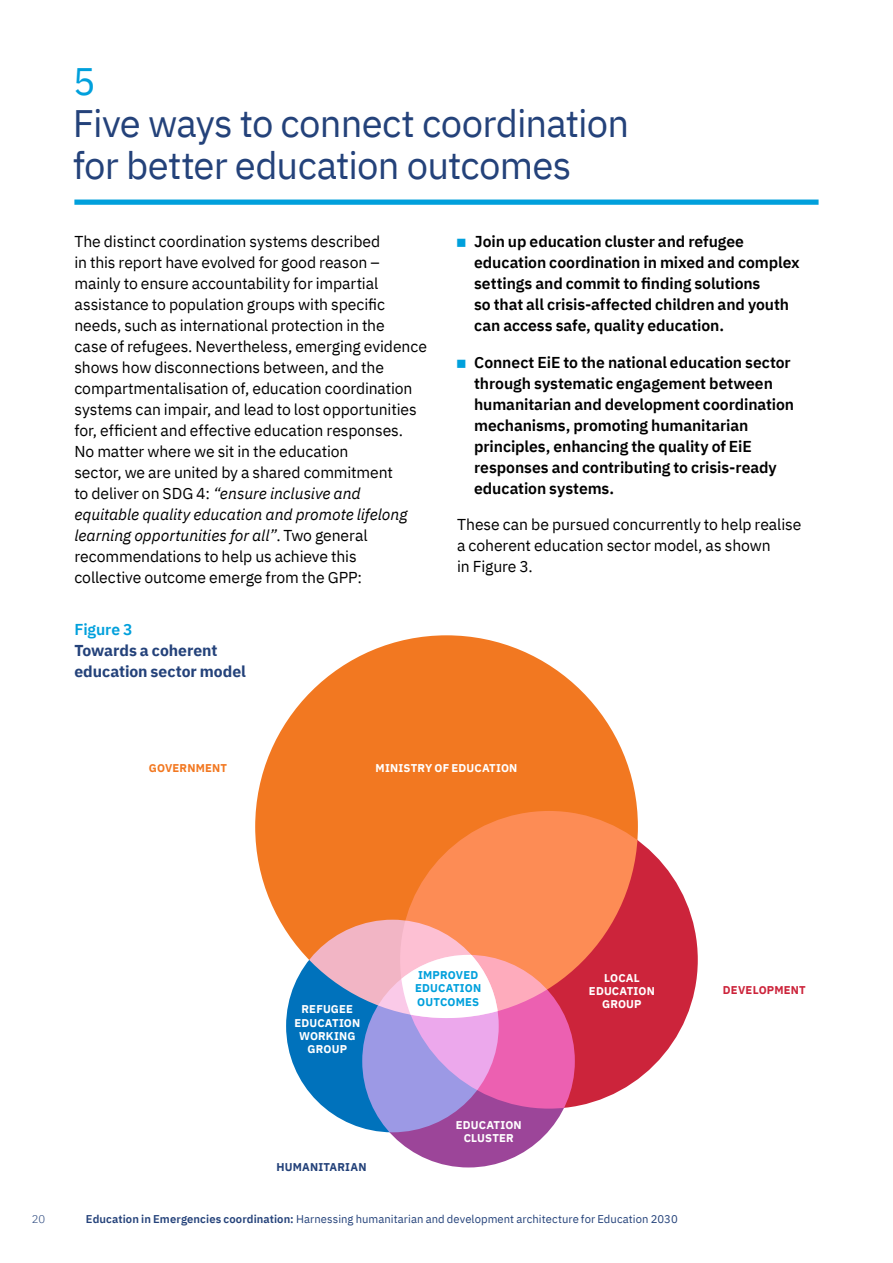
<style>
.page{position:relative;width:893px;height:1263px;background:#fff}
.page>*{position:absolute;margin:0;border:0;box-sizing:border-box;transform-origin:0 0}
.t1{font:38.25px/42px "IBM Plex Sans";letter-spacing:-.02em;color:#24427a}
.t2{font:38.25px "IBM Plex Sans";color:#00a0dc}
.t3{font:15.75px/21px "IBM Plex Sans";letter-spacing:-.005em;color:#000}
.t4{font:600 15.75px/21px "IBM Plex Sans";letter-spacing:-.005em;color:#000}
.t5{font:700 15.75px/21px "IBM Plex Sans";letter-spacing:-.005em;color:#24427a}
.t6{font:600 15.75px "IBM Plex Sans";letter-spacing:-.005em;color:#00a0dc}
.t7{font:11.25px "IBM Plex Sans";letter-spacing:.005em;color:#24427a}
.t8{font:700 11.25px/13.2px "IBM Plex Sans";letter-spacing:.015em;color:#fff;text-align:center}
.t9{font:700 11.25px/13.2px "IBM Plex Sans";letter-spacing:.015em;color:#00a0dc}
.t10{font:700 11.25px "IBM Plex Sans";letter-spacing:.015em;color:#24427a}
.t11{font:700 11.25px "IBM Plex Sans";letter-spacing:.015em;color:#cc243b}
.t12{font:700 11.25px "IBM Plex Sans";letter-spacing:.015em;color:#f27821}
.t13{font:300 11.25px "IBM Plex Sans";color:#24427a}
.s1{font-style:italic}
.s2{color:#00a0dc}
.s3{font-weight:600}
</style>
<div class="page">
<div style="left:255px;top:635px;width:383px;height:383px;background:#f27821;border-radius:50%"></div>
<svg style="left:286px;top:920px;width:213px;height:212px;background:#5389bf"></svg>
<svg style="left:362px;top:955px;width:213px;height:212px;background:#9e75c3"></svg>
<svg style="left:400px;top:811px;width:298px;height:297px;background:#e86666"></svg>
<svg style="left:401px;top:955px;width:97px;height:63px;background:#fdedf3"></svg>
<div style="left:74px;top:200px;width:745px;height:5px;background:#00a0dc"></div>
<h1 class="t2" style="left:73px;top:52px;width:24px">5</h1>
<h1 class="t1" style="left:73px;top:99px;width:558px">Five ways to connect coordination for better education outcomes</h1>
<p class="t3" style="left:74px;top:229px;width:354px">The distinct coordination systems described<br>in this report have evolved for good reason – mainly to ensure accountability for impartial assistance to population groups with specific needs, such as international protection in the<br>case of refugees. Nevertheless, emerging evidence shows how disconnections between, and the compartmentalisation of, education coordination systems can impair, and lead to lost opportunities for, efficient and effective education responses.<br>No matter where we sit in the education<br>sector, we are united by a shared commitment<br>to deliver on SDG 4: <span class="s1">“ensure inclusive and equitable quality education and promote lifelong learning opportunities for all”</span>. Two general recommendations to help us achieve this collective outcome emerge from the GPP:</p>
<p class="t6" style="left:74px;top:617px;width:60px">Figure 3</p>
<p class="t5" style="left:74px;top:639px;width:173px">Towards a coherent education sector model</p>
<p class="t4" style="left:474px;top:229px;width:327px;text-indent:-18px"><span class="s2">■</span> Join up education cluster and refugee education coordination in mixed and complex settings and commit to finding solutions<br>so that all crisis-affected children and youth can access safe, quality education.</p>
<p class="t4" style="left:474px;top:350px;width:322px;text-indent:-18px"><span class="s2">■</span> Connect EiE to the national education sector through systematic engagement between humanitarian and development coordination mechanisms, promoting humanitarian principles, enhancing the quality of EiE responses and contributing to crisis-ready education systems.</p>
<p class="t3" style="left:457px;top:513px;width:346px">These can be pursued concurrently to help realise a coherent education sector model, as shown<br>in Figure 3.</p>
<p class="t12" style="left:149px;top:759px;width:80px">GOVERNMENT</p>
<p class="t8" style="left:376px;top:760px;width:143px">MINISTRY OF EDUCATION</p>
<p class="t13" style="left:32px;top:1211px;width:15px">20</p>
<p class="t8" style="left:294px;top:1002px;width:67px">REFUGEE<br>EDUCATION<br>WORKING<br>GROUP</p>
<p class="t10" style="left:276px;top:1158px;width:92px">HUMANITARIAN</p>
<p class="t9" style="left:415px;top:968px;width:67px">IMPROVED<br>EDUCATION<br>OUTCOMES</p>
<p class="t8" style="left:456px;top:1117px;width:67px">EDUCATION<br>CLUSTER</p>
<p class="t8" style="left:589px;top:970px;width:67px">LOCAL<br>EDUCATION<br>GROUP</p>
<p class="t7" style="left:86px;top:1211px;width:593px"><span class="s3">Education in Emergencies coordination:</span> Harnessing humanitarian and development architecture for Education 2030</p>
<p class="t11" style="left:723px;top:981px;width:84px">DEVELOPMENT</p>
</div>
